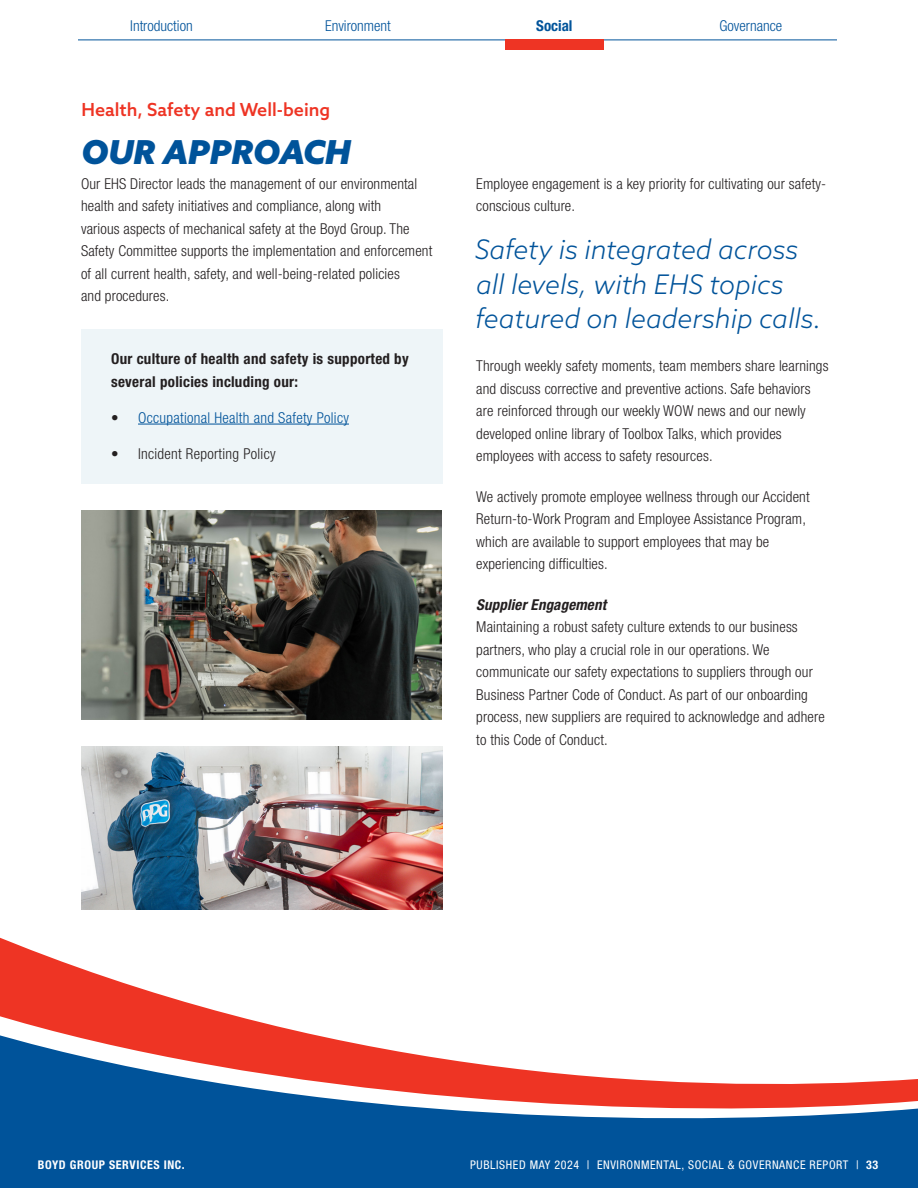
<style>
.page{position:relative;width:918px;height:1188px;background:#fff}
.page>*{position:absolute;margin:0;border:0;box-sizing:border-box;transform-origin:0 0}
.Subhead{font:italic 900 33px "Azo Sans";color:#00539a}
.t1{font:italic 300 27px/34.5px "Azo Sans";color:#00539a}
.Subhead-2{font:500 18px "Azo Sans";color:#ee3424}
.t2{font:300 condensed 15px/22.5px "Helvetica Neue LT Pro";letter-spacing:.01em;color:#231f20}
.t3{font:700 condensed 15px/22.5px "Helvetica Neue LT Pro";letter-spacing:.02em;color:#231f20}
.t4{font:300 condensed 15px "Helvetica Neue LT Pro";letter-spacing:.02em;color:#00539a}
.t5{font:300 condensed 15px "Helvetica Neue LT Pro";color:#00539a}
.t6{font:italic 700 condensed 15px "Helvetica Neue LT Pro";letter-spacing:.01em;color:#231f20}
.t7{font:700 condensed 15px "Helvetica Neue LT Pro";color:#00539a}
.t8{font:condensed 12px "Helvetica Neue LT Pro";letter-spacing:.05em;color:#fff}
.t9{font:700 condensed 12px "Helvetica Neue LT Pro";letter-spacing:.05em;color:#fff}
.s1{color:#231f20}
.s2{font-weight:700}
</style>
<div class="page">
<img style="left:81px;top:510px;width:361px;height:210px">
<img style="left:81px;top:746px;width:361px;height:164px">
<div style="left:0;top:1160px;width:918px;height:28px;background:#00539a"></div>
<svg style="left:0;top:937px;width:297px;height:94px"></svg>
<svg style="left:0;top:1031px;width:918px;height:129px"></svg>
<hr style="left:78px;top:40px;width:759px;height:1px;background:#00539a">
<div style="left:505px;top:40px;width:99px;height:10px;background:#ee3424"></div>
<div style="left:81px;top:329px;width:362px;height:155px;background:#eef5f8"></div>
<hr style="left:138px;top:424px;width:211px;height:1px;background:#00539a">
<p class="t5" style="left:130px;top:17px;width:64px">Introduction</p>
<p class="t5" style="left:325px;top:17px;width:67px">Environment</p>
<p class="t7" style="left:536px;top:17px;width:38px">Social</p>
<p class="t5" style="left:719px;top:17px;width:64px">Governance</p>
<p class="Subhead-2" style="left:81px;top:97px;width:250px">Health, Safety and Well-being</p>
<p class="Subhead" style="left:81px;top:130px;width:271px">OUR APPROACH</p>
<p class="t2" style="left:81px;top:172px;width:338px">Our EHS Director leads the management of our environmental health and safety initiatives and compliance, along with</p>
<p class="t2" style="left:81px;top:217px;width:353px">various aspects of mechanical safety at the Boyd Group. The<br>Safety Committee supports the implementation and enforcement of all current health, safety, and well-being-related policies</p>
<p class="t2" style="left:81px;top:285px;width:90px">and procedures.</p>
<p class="t3" style="left:111px;top:347px;width:299px">Our culture of health and safety is supported by several policies including our:</p>
<p class="t4" style="left:111px;top:409px;width:239px"><span class="s1">•</span> Occupational Health and Safety Policy</p>
<p class="t2" style="left:111px;top:442px;width:166px">• Incident Reporting Policy</p>
<p class="t2" style="left:476px;top:172px;width:351px">Employee engagement is a key priority for cultivating our safety&shy;conscious culture.</p>
<p class="t1" style="left:475px;top:232px;width:348px">Safety is integrated across all levels, with EHS topics featured on leadership calls.</p>
<p class="t2" style="left:476px;top:354px;width:354px">Through weekly safety moments, team members share learnings and discuss corrective and preventive actions. Safe behaviors are reinforced through our weekly WOW news and our newly developed online library of Toolbox Talks, which provides employees with access to safety resources.</p>
<p class="t2" style="left:476px;top:485px;width:335px">We actively promote employee wellness through our Accident Return-to-Work Program and Employee Assistance Program, which are available to support employees that may be experiencing difficulties.</p>
<p class="t6" style="left:476px;top:595px;width:131px">Supplier Engagement</p>
<p class="t2" style="left:476px;top:616px;width:350px">Maintaining a robust safety culture extends to our business partners, who play a crucial role in our operations. We communicate our safety expectations to suppliers through our Business Partner Code of Conduct. As part of our onboarding process, new suppliers are required to acknowledge and adhere to this Code of Conduct.</p>
<p class="t9" style="left:38px;top:1158px;width:149px">BOYD GROUP SERVICES INC.</p>
<p class="t8" style="left:470px;top:1158px;width:410px">PUBLISHED MAY 2024 | ENVIRONMENTAL, SOCIAL &amp; GOVERNANCE REPORT | <span class="s2">33</span></p>
</div>
